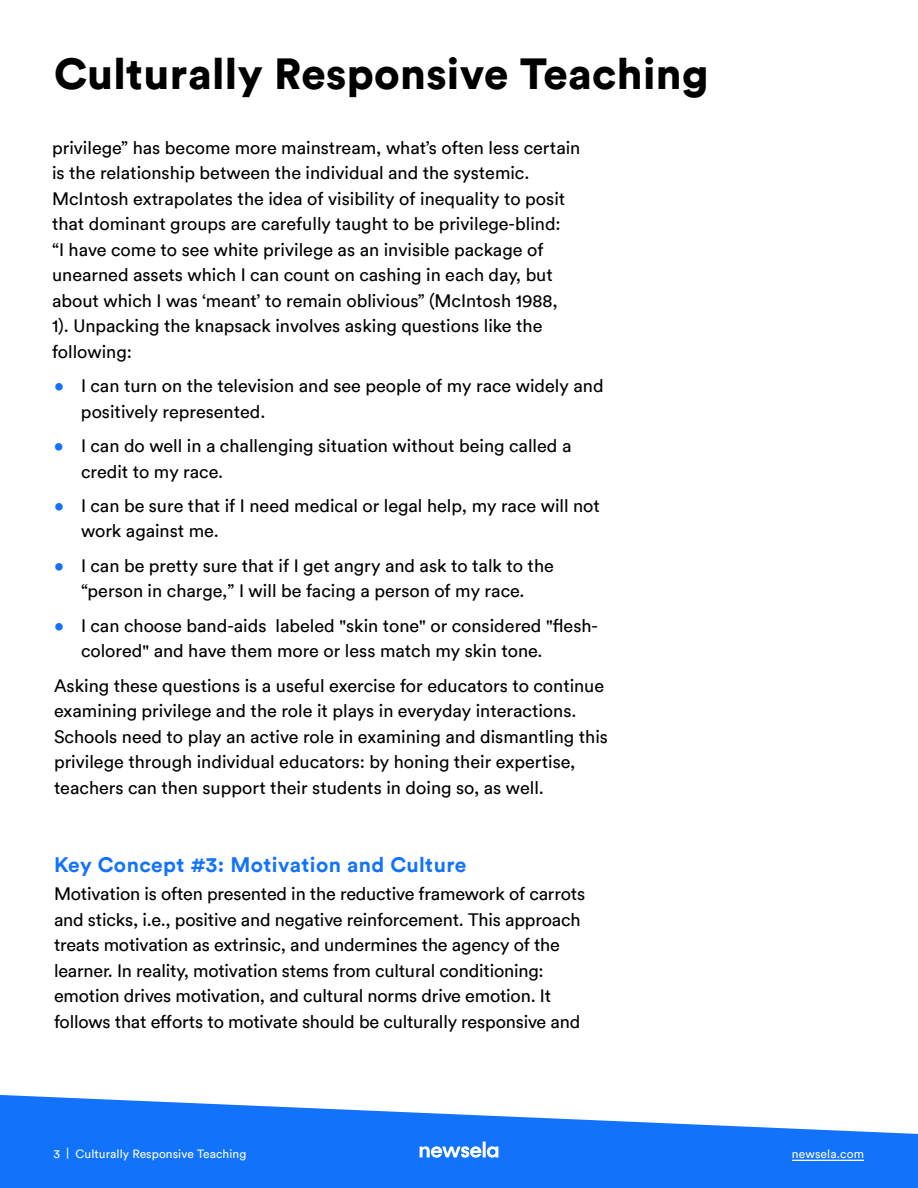
<style>
.page{position:relative;width:918px;height:1188px;background:#fff}
.page>*{position:absolute;margin:0;border:0;box-sizing:border-box;transform-origin:0 0}
.t1{font:900 43.5px "Circular";letter-spacing:.01em;color:#000}
.t2{font:700 21px "Circular";letter-spacing:.02em;color:#1273fa}
.t3{font:18px/25.5px "Circular";color:#000}
.t4{font:12px "Circular";letter-spacing:.01em;color:#fff}
.s1{color:#1273fa}
</style>
<div class="page">
<svg style="left:0;top:1095px;width:918px;height:93px;fill:#1273fa"></svg>
<svg style="left:420px;top:1142px;width:78px;height:16px"></svg>
<hr style="left:792px;top:1160px;width:72px;height:1px;background:#fff">
<h1 class="t1" style="left:54px;top:45px;width:656px">Culturally Responsive Teaching</h1>
<p class="t3" style="left:52px;top:134px;width:530px">privilege” has become more mainstream, what’s often less certain is the relationship between the individual and the systemic.<br>McIntosh extrapolates the idea of visibility of inequality to posit that dominant groups are carefully taught to be privilege-blind:<br>“I have come to see white privilege as an invisible package of unearned assets which I can count on cashing in each day, but about which I was ‘meant’ to remain oblivious” (McIntosh 1988,<br>1). Unpacking the knapsack involves asking questions like the following:</p>
<p class="t3" style="left:81px;top:373px;width:524px;text-indent:-27px"><span class="s1">•</span> I can turn on the television and see people of my race widely and positively represented.</p>
<p class="t3" style="left:81px;top:433px;width:492px;text-indent:-27px"><span class="s1">•</span> I can do well in a challenging situation without being called a credit to my race.</p>
<p class="t3" style="left:81px;top:493px;width:520px;text-indent:-27px"><span class="s1">•</span> I can be sure that if I need medical or legal help, my race will not work against me.</p>
<p class="t3" style="left:54px;top:553px;width:501px;text-align:center"><span class="s1">•</span> I can be pretty sure that if I get angry and ask to talk to the “person in charge,” I will be facing a person of my race.</p>
<p class="t3" style="left:81px;top:612px;width:519px;text-indent:-27px"><span class="s1">•</span> I can choose band-aids labeled "skin tone" or considered "flesh&shy;colored" and have them more or less match my skin tone.</p>
<p class="t3" style="left:54px;top:672px;width:556px">Asking these questions is a useful exercise for educators to continue examining privilege and the role it plays in everyday interactions.<br>Schools need to play an active role in examining and dismantling this privilege through individual educators: by honing their expertise, teachers can then support their students in doing so, as well.</p>
<p class="t2" style="left:54px;top:851px;width:414px">Key Concept #3: Motivation and Culture</p>
<p class="t3" style="left:54px;top:881px;width:533px">Motivation is often presented in the reductive framework of carrots and sticks, i.e., positive and negative reinforcement. This approach treats motivation as extrinsic, and undermines the agency of the learner. In reality, motivation stems from cultural conditioning: emotion drives motivation, and cultural norms drive emotion. It follows that efforts to motivate should be culturally responsive and</p>
<p class="t4" style="left:53px;top:1147px;width:194px">3 | Culturally Responsive Teaching</p>
<p class="t4" style="left:792px;top:1147px;width:74px">newsela.com</p>
</div>
